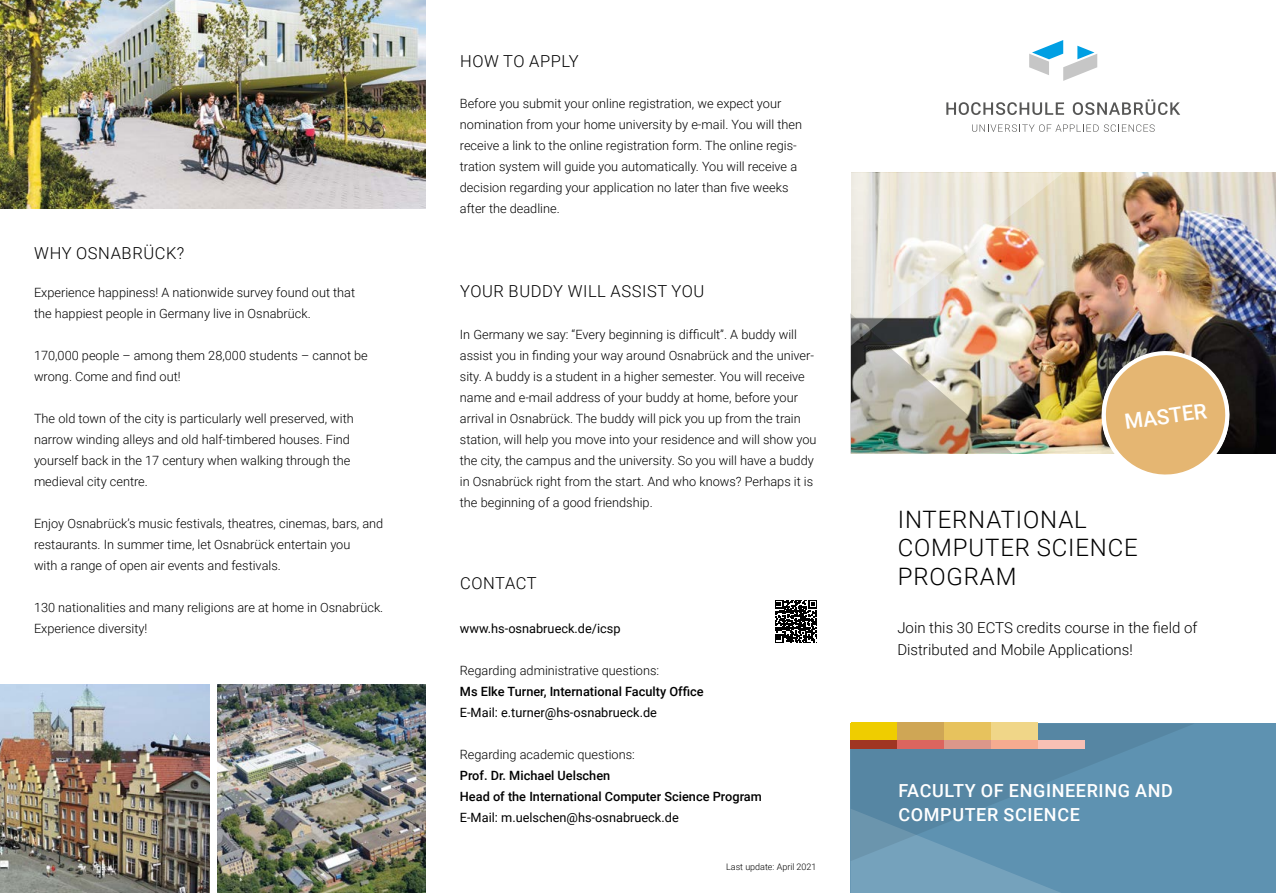
<style>
.page{position:relative;width:1276px;height:893px;background:#fff}
.page>*{position:absolute;margin:0;border:0;box-sizing:border-box;transform-origin:0 0}
._01_Head_H1___Titel{font:300 24px/28.5px "Roboto";letter-spacing:.035em;color:#000}
._03_Störer___Titel{font:500 21px "Roboto";color:#fff}
.Fusszeile_Titel___Ab{font:500 18px "Roboto";letter-spacing:.035em;color:#fff}
.Head_H2___Innen{font:300 16.5px "Roboto";letter-spacing:.035em;color:#000}
._02_Abschluss_Subhea{font:300 15px/22.5px "Roboto";color:#000}
.Step_01_Einleitung_A{font:300 12.75px/21px "Roboto";color:#000}
.Adressezeile___Mediu{font:500 12.75px/21px "Roboto";color:#000}
.Adressezeile___Verli{font:12.75px "Roboto";color:#000}
.Copytext___Light{font:300 12.75px "Roboto";color:#000}
.Kleingedrucktes{font:300 9px "Roboto";color:#000}
</style>
<div class="page">
<div style="left:850px;top:724px;width:426px;height:169px;background:#5e92b1"></div>
<svg style="left:851px;top:861px;width:209px;height:32px"></svg>
<svg style="left:851px;top:724px;width:341px;height:137px"></svg>
<img style="left:1062px;top:173px;width:214px;height:281px">
<div style="left:850px;top:740px;width:47px;height:9px;background:#a03522"></div>
<div style="left:897px;top:740px;width:47px;height:9px;background:#db655f"></div>
<div style="left:944px;top:740px;width:47px;height:9px;background:#db978a"></div>
<div style="left:991px;top:740px;width:46px;height:9px;background:#f6ab90"></div>
<div style="left:1037px;top:740px;width:47px;height:9px;background:#f8c0b5"></div>
<img style="left:0;top:0;width:425px;height:208px">
<img style="left:0;top:685px;width:209px;height:208px">
<img style="left:217px;top:685px;width:209px;height:208px">
<svg style="left:775px;top:600px;width:42px;height:43px"></svg>
<img style="left:850px;top:173px;width:212px;height:281px">
<svg style="left:946px;top:102px;width:118px;height:13px"></svg>
<svg style="left:1072px;top:99px;width:108px;height:16px"></svg>
<svg style="left:972px;top:124px;width:182px;height:8px"></svg>
<svg style="left:1029px;top:40px;width:68px;height:41px"></svg>
<div style="left:850px;top:723px;width:47px;height:17px;background:#efcd00"></div>
<div style="left:897px;top:723px;width:47px;height:17px;background:#cfa655"></div>
<div style="left:944px;top:723px;width:47px;height:17px;background:#e7c25d"></div>
<div style="left:991px;top:723px;width:46px;height:17px;background:#f0d688"></div>
<svg style="left:1097px;top:347px;width:136px;height:128px;background:#c8a87a"></svg>
<p class="Head_H2___Innen" style="left:34px;top:241px;width:151px">WHY OSNABRÜCK?</p>
<p class="Step_01_Einleitung_A" style="left:34px;top:281px;width:323px">Experience happiness! A nationwide survey found out that the happiest people in Germany live in Osnabrück.</p>
<p class="Step_01_Einleitung_A" style="left:34px;top:344px;width:335px">170,000 people – among them 28,000 students – cannot be wrong. Come and find out!</p>
<p class="Step_01_Einleitung_A" style="left:34px;top:407px;width:321px">The old town of the city is particularly well preserved, with narrow winding alleys and old half-timbered houses. Find yourself back in the 17 century when walking through the medieval city centre.</p>
<p class="Step_01_Einleitung_A" style="left:34px;top:512px;width:351px">Enjoy Osnabrück’s music festivals, theatres, cinemas, bars, and restaurants. In summer time, let Osnabrück entertain you<br>with a range of open air events and festivals.</p>
<p class="Step_01_Einleitung_A" style="left:34px;top:596px;width:351px">130 nationalities and many religions are at home in Osnabrück.<br>Experience diversity!</p>
<p class="Head_H2___Innen" style="left:460px;top:50px;width:120px">HOW TO APPLY</p>
<p class="Step_01_Einleitung_A" style="left:460px;top:92px;width:344px">Before you submit your online registration, we expect your nomination from your home university by e-mail. You will then receive a link to the online registration form. The online regis&shy;tration system will guide you automatically. You will receive a decision regarding your application no later than five weeks after the deadline.</p>
<p class="Head_H2___Innen" style="left:460px;top:279px;width:246px">YOUR BUDDY WILL ASSIST YOU</p>
<p class="Step_01_Einleitung_A" style="left:460px;top:323px;width:358px">In Germany we say: “Every beginning is difficult”. A buddy will assist you in finding your way around Osnabrück and the univer&shy;sity. A buddy is a student in a higher semester. You will receive name and e-mail address of your buddy at home, before your arrival in Osnabrück. The buddy will pick you up from the train station, will help you move into your residence and will show you the city, the campus and the university. So you will have a buddy in Osnabrück right from the start. And who knows? Perhaps it is the beginning of a good friendship.</p>
<p class="Head_H2___Innen" style="left:460px;top:572px;width:78px">CONTACT</p>
<p class="Adressezeile___Verli" style="left:460px;top:619px;width:162px">www.hs-osnabrueck.de/icsp</p>
<p class="Copytext___Light" style="left:460px;top:661px;width:201px">Regarding administrative questions:</p>
<p class="Adressezeile___Mediu" style="left:460px;top:680px;width:245px">Ms Elke Turner, International Faculty Office</p>
<p class="Adressezeile___Verli" style="left:460px;top:703px;width:199px">E-Mail: e.turner@hs-osnabrueck.de</p>
<p class="Copytext___Light" style="left:460px;top:745px;width:176px">Regarding academic questions:</p>
<p class="Adressezeile___Mediu" style="left:460px;top:764px;width:303px">Prof. Dr. Michael Uelschen<br>Head of the International Computer Science Program</p>
<p class="Adressezeile___Verli" style="left:460px;top:808px;width:220px">E-Mail: m.uelschen@hs-osnabrueck.de</p>
<p class="Kleingedrucktes" style="left:726px;top:861px;width:92px">Last update: April 2021</p>
<p class="_03_Störer___Titel" style="left:1122px;top:407px;width:84px;rotate:-8deg">MASTER</p>
<p class="_01_Head_H1___Titel" style="left:898px;top:504px;width:242px">INTERNATIONAL<br>COMPUTER SCIENCE<br>PROGRAM</p>
<p class="_02_Abschluss_Subhea" style="left:897px;top:616px;width:302px">Join this 30 ECTS credits course in the field of<br>Distributed and Mobile Applications!</p>
<p class="Fusszeile_Titel___Ab" style="left:898px;top:778px;width:276px">FACULTY OF ENGINEERING AND</p>
<p class="Fusszeile_Titel___Ab" style="left:898px;top:802px;width:183px">COMPUTER SCIENCE</p>
</div>
